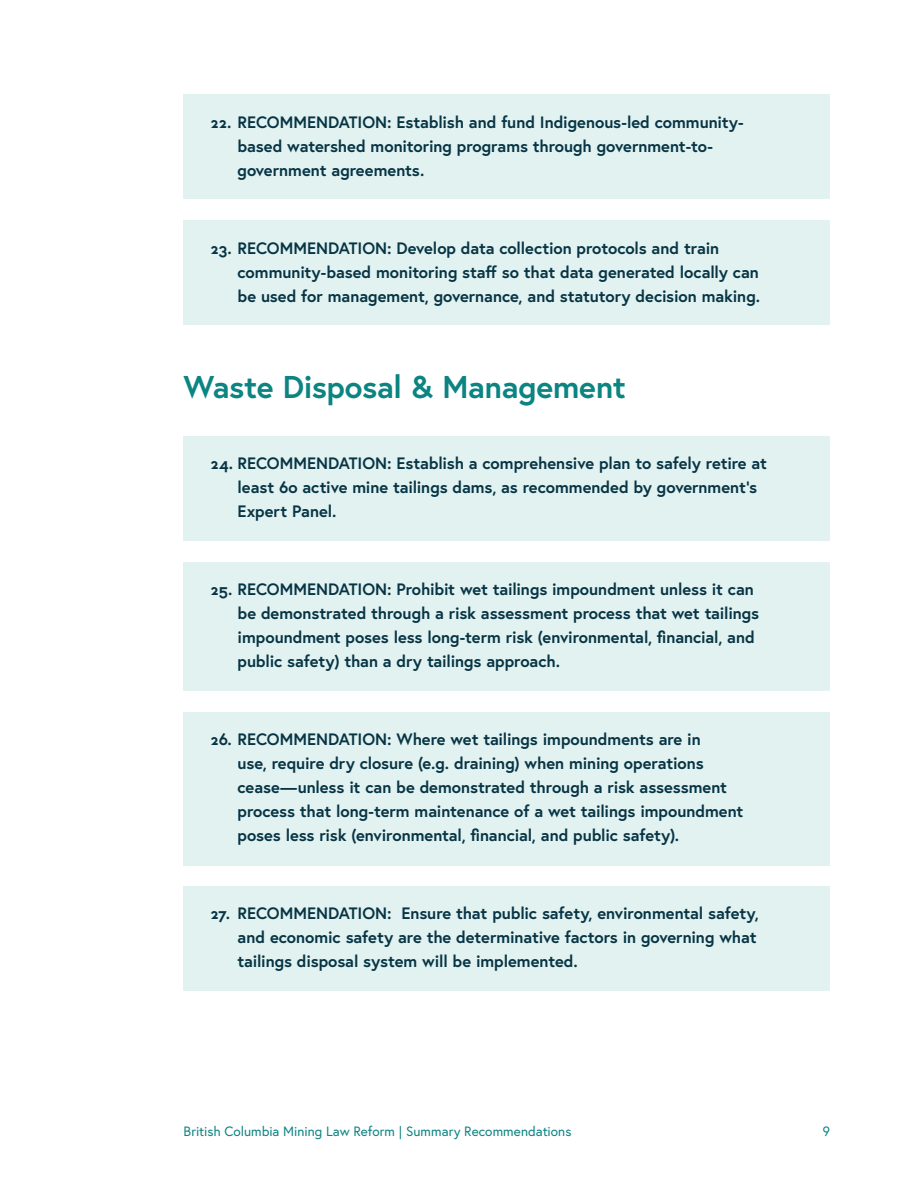
<style>
.page{position:relative;width:918px;height:1188px;background:#fff}
.page>*{position:absolute;margin:0;border:0;box-sizing:border-box;transform-origin:0 0}
.t1{font:700 31.5px "Europa";letter-spacing:-.01em;color:#0b8482}
.recommendation{font:700 16.5px/24px "Europa";letter-spacing:-.005em;color:#073444}
.t2{font:13.5px "Europa";color:#0b8482}
</style>
<div class="page">
<div style="left:184px;top:94px;width:646px;height:106px;background:#e1f2f1"></div>
<div style="left:184px;top:220px;width:646px;height:106px;background:#e1f2f1"></div>
<div style="left:184px;top:436px;width:646px;height:105px;background:#e1f2f1"></div>
<div style="left:184px;top:562px;width:646px;height:129px;background:#e1f2f1"></div>
<div style="left:184px;top:712px;width:646px;height:153px;background:#e1f2f1"></div>
<div style="left:184px;top:886px;width:646px;height:105px;background:#e1f2f1"></div>
<p class="recommendation" style="left:238px;top:109px;width:507px;text-indent:-27px">22. RECOMMENDATION: Establish and fund Indigenous-led community&shy;based watershed monitoring programs through government-to&shy;government agreements.</p>
<p class="recommendation" style="left:238px;top:235px;width:524px;text-indent:-27px">23. RECOMMENDATION: Develop data collection protocols and train community-based monitoring staff so that data generated locally can be used for management, governance, and statutory decision making.</p>
<p class="t1" style="left:184px;top:366px;width:444px">Waste Disposal &amp; Management</p>
<p class="recommendation" style="left:238px;top:451px;width:531px;text-indent:-27px">24. RECOMMENDATION: Establish a comprehensive plan to safely retire at least 60 active mine tailings dams, as recommended by government’s<br>Expert Panel.</p>
<p class="recommendation" style="left:238px;top:577px;width:523px;text-indent:-27px">25. RECOMMENDATION: Prohibit wet tailings impoundment unless it can be demonstrated through a risk assessment process that wet tailings impoundment poses less long-term risk (environmental, financial, and public safety) than a dry tailings approach.</p>
<p class="recommendation" style="left:238px;top:727px;width:507px;text-indent:-27px">26. RECOMMENDATION: Where wet tailings impoundments are in<br>use, require dry closure (e.g. draining) when mining operations cease—unless it can be demonstrated through a risk assessment process that long-term maintenance of a wet tailings impoundment poses less risk (environmental, financial, and public safety).</p>
<p class="recommendation" style="left:238px;top:901px;width:523px;text-indent:-27px">27. RECOMMENDATION: Ensure that public safety, environmental safety, and economic safety are the determinative factors in governing what tailings disposal system will be implemented.</p>
<p class="t2" style="left:184px;top:1123px;width:389px">British Columbia Mining Law Reform | Summary Recommendations</p>
<p class="t2" style="left:822px;top:1123px;width:9px">9</p>
</div>
